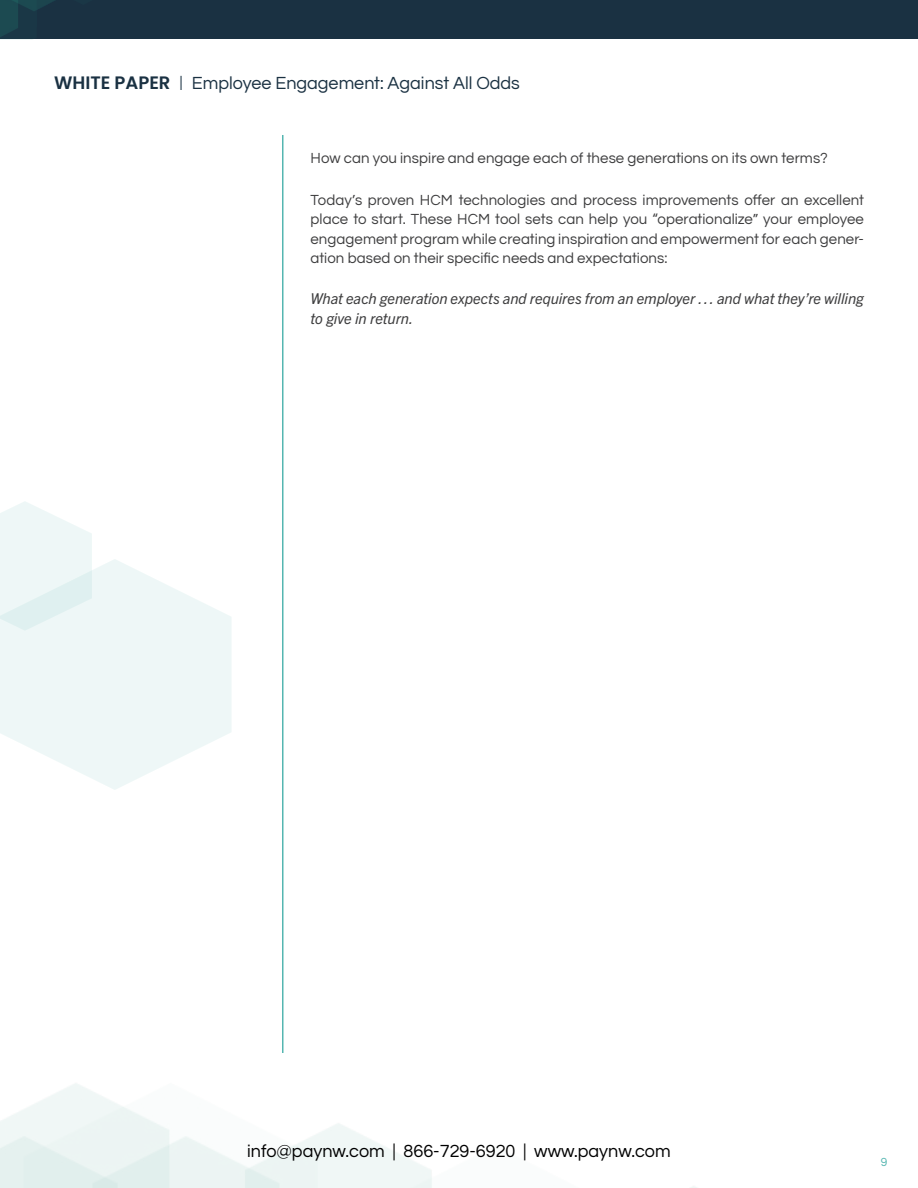
<style>
.page{position:relative;width:918px;height:1188px;background:#fff}
.page>*{position:absolute;margin:0;border:0;box-sizing:border-box;transform-origin:0 0}
.t1{font:18px "Questrial";color:#1a3142}
.Body_text_9_12{font:18px "Questrial";color:#000}
.Body_2016{font:15px/19.5px "Questrial";letter-spacing:.005em;color:#3e3e3f;text-align:justify}
.Body_2016-2{font:italic 15px/19.5px "Trade Gothic Next LT Pro";letter-spacing:-.005em;color:#3e3e3f}
.t2{font:12px "Questrial";color:#55b6b1}
.s1{font-family:"Poppins";font-weight:600}
.s2{font-family:"Trade Gothic Next LT Pro"}
</style>
<div class="page">
<hr style="left:282px;top:135px;width:2px;height:918px;background:#55b6b1">
<div style="left:0;top:0;width:918px;height:39px;background:#1a3142"></div>
<img style="left:0;top:0;width:55px;height:37px">
<svg style="left:0;top:559px;width:231px;height:231px;fill:#eef7f7"></svg>
<svg style="left:0;top:501px;width:92px;height:130px"></svg>
<p class="t1" style="left:54px;top:70px;width:467px"><span class="s1">WHITE PAPER</span> <span class="s2">|</span> Employee Engagement: Against All Odds</p>
<p class="Body_2016" style="left:310px;top:149px;width:519px">How can you inspire and engage each of these generations on its own terms?</p>
<p class="Body_2016" style="left:310px;top:190px;width:555px">Today’s proven HCM technologies and process improvements offer an excellent place to start. These HCM tool sets can help you “operationalize” your employee engagement program while creating inspiration and empowerment for each gener&shy;ation based on their specific needs and expectations:</p>
<p class="Body_2016-2" style="left:310px;top:288px;width:555px">What each generation expects and requires from an employer … and what they’re willing to give in return.</p>
<p class="Body_text_9_12" style="left:247px;top:1139px;width:425px">info@paynw.com | 866-729-6920 | www.paynw.com</p>
<p class="t2" style="left:881px;top:1154px;width:8px">9</p>
</div>
